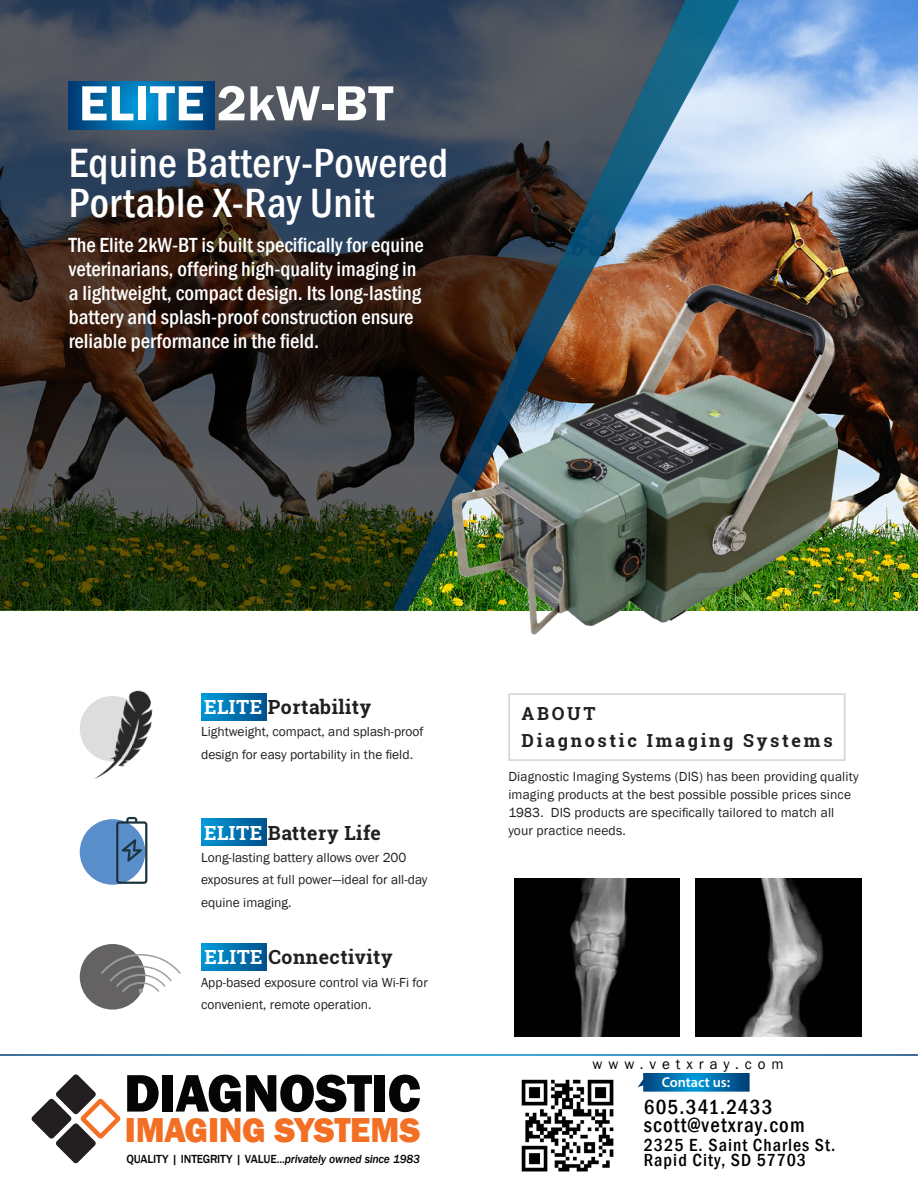
<style>
.page{position:relative;width:918px;height:1188px;background:#fff}
.page>*{position:absolute;margin:0;border:0;box-sizing:border-box;transform-origin:0 0}
.t1{font:800 54.6px "Franklin Gothic";letter-spacing:-.01em;color:#050504}
.Heading_Bold{font:600 51px "Franklin Gothic";letter-spacing:.01em;color:#fff}
.Heading_Regular{font:500 condensed 42px "Franklin Gothic";letter-spacing:.01em;color:#fff}
.t2{font:800 35.55px "Franklin Gothic";letter-spacing:-.01em;color:#f36f23}
.LetterText_Light-1{font:500 condensed 21px/24px "Franklin Gothic";color:#fff}
.ContactText_Bold{font:500 condensed 21px/18px "Franklin Gothic";letter-spacing:.06em;color:#000}
.ServiceText_Bold{font:700 19.5px "Roboto Slab";letter-spacing:.025em;color:#231f20}
.ContactText_Bold-2{font:500 condensed 18px "Franklin Gothic";letter-spacing:.06em;color:#000}
.AboutCompany_Bold{font:700 18px "Roboto Slab";letter-spacing:.15em;color:#231f20}
.BrandName_Light{font:15px "Franklin Gothic";letter-spacing:.4em;color:#000}
.ContactText_Regular{font:600 14.25px "Myriad Pro";color:#fff}
.ServiceText_Light{font:13.5px/22.5px "Franklin Gothic";color:#231f20}
.LetterText_Light{font:13.5px/18px "Franklin Gothic";letter-spacing:.01em;color:#231f20}
.t3{font:500 12.15px "Franklin Gothic";letter-spacing:-.015em;color:#050504}
.s1{color:#fff}
.s2{font-style:italic}
</style>
<div class="page">
<img style="left:785px;top:0;width:133px;height:610px">
<svg style="left:0;top:0;width:393px;height:610px;background:#343634"></svg>
<svg style="left:69px;top:81px;width:146px;height:48px;background:#0067a3"></svg>
<svg style="left:0;top:1054px;width:918px;height:34px"></svg>
<svg style="left:638px;top:1073px;width:112px;height:19px;background:#0f75ae"></svg>
<div style="left:80px;top:819px;width:65px;height:66px;background:#5a8eca;border-radius:50%"></div>
<div style="left:80px;top:944px;width:65px;height:66px;background:#656263;border-radius:50%"></div>
<img style="left:393px;top:0;width:392px;height:610px">
<div style="left:201px;top:694px;width:66px;height:27px;background:linear-gradient(to right,#009adb,#00538d)"></div>
<div style="left:201px;top:819px;width:66px;height:27px;background:linear-gradient(to right,#009adb,#00538d)"></div>
<div style="left:201px;top:944px;width:66px;height:26px;background:linear-gradient(to right,#009adb,#00538d)"></div>
<svg style="left:508px;top:693px;width:337px;height:68px"></svg>
<img style="left:83px;top:690px;width:70px;height:89px">
<svg style="left:116px;top:817px;width:31px;height:67px"></svg>
<img style="left:97px;top:944px;width:84px;height:58px">
<svg style="left:31px;top:1074px;width:90px;height:90px"></svg>
<img style="left:518px;top:1076px;width:99px;height:96px">
<img style="left:514px;top:878px;width:166px;height:159px">
<img style="left:696px;top:878px;width:165px;height:159px">
<img style="left:453px;top:284px;width:384px;height:350px">
<p class="Heading_Bold" style="left:79px;top:72px;width:316px">ELITE 2kW-BT</p>
<p class="Heading_Regular" style="left:69px;top:135px;width:381px">Equine Battery-Powered</p>
<p class="Heading_Regular" style="left:69px;top:176px;width:307px">Portable X-Ray Unit</p>
<p class="LetterText_Light-1" style="left:69px;top:232px;width:357px">The Elite 2kW-BT is built specifically for equine veterinarians, offering high-quality imaging in a lightweight, compact design. Its long-lasting battery and splash-proof construction ensure reliable performance in the field.</p>
<p class="ServiceText_Bold" style="left:204px;top:694px;width:169px"><span class="s1">ELITE</span> Portability</p>
<p class="ServiceText_Light" style="left:201px;top:721px;width:224px">Lightweight, compact, and splash-proof design for easy portability in the field.</p>
<p class="ServiceText_Bold" style="left:204px;top:819px;width:178px"><span class="s1">ELITE</span> Battery Life</p>
<p class="ServiceText_Light" style="left:201px;top:846px;width:207px">Long-lasting battery allows over 200</p>
<p class="ServiceText_Light" style="left:201px;top:869px;width:228px">exposures at full power—ideal for all-day equine imaging.</p>
<p class="ServiceText_Bold" style="left:205px;top:944px;width:189px"><span class="s1">ELITE</span> Connectivity</p>
<p class="ServiceText_Light" style="left:201px;top:971px;width:228px">App-based exposure control via Wi-Fi for</p>
<p class="ServiceText_Light" style="left:201px;top:994px;width:172px">convenient, remote operation.</p>
<p class="t1" style="left:124px;top:1058px;width:298px">DIAGNOSTIC</p>
<p class="t2" style="left:125px;top:1107px;width:297px">IMAGING SYSTEMS</p>
<p class="t3" style="left:126px;top:1151px;width:295px">QUALITY | INTEGRITY | VALUE...<span class="s2">privately owned since 1983</span></p>
<p class="AboutCompany_Bold" style="left:522px;top:701px;width:76px">ABOUT</p>
<p class="AboutCompany_Bold" style="left:522px;top:728px;width:313px">Diagnostic Imaging Systems</p>
<p class="LetterText_Light" style="left:508px;top:768px;width:352px">Diagnostic Imaging Systems (DIS) has been providing quality imaging products at the best possible possible prices since 1983. DIS products are specifically tailored to match all your practice needs.</p>
<p class="BrandName_Light" style="left:592px;top:1054px;width:193px">www.vetxray.com</p>
<p class="ContactText_Bold" style="left:644px;top:1098px;width:163px">605.341.2433 scott@vetxray.com</p>
<p class="ContactText_Bold-2" style="left:644px;top:1133px;width:193px">2325 E. Saint Charles St.</p>
<p class="ContactText_Bold-2" style="left:644px;top:1148px;width:164px">Rapid City, SD 57703</p>
<p class="ContactText_Regular" style="left:662px;top:1073px;width:70px">Contact us:</p>
</div>
